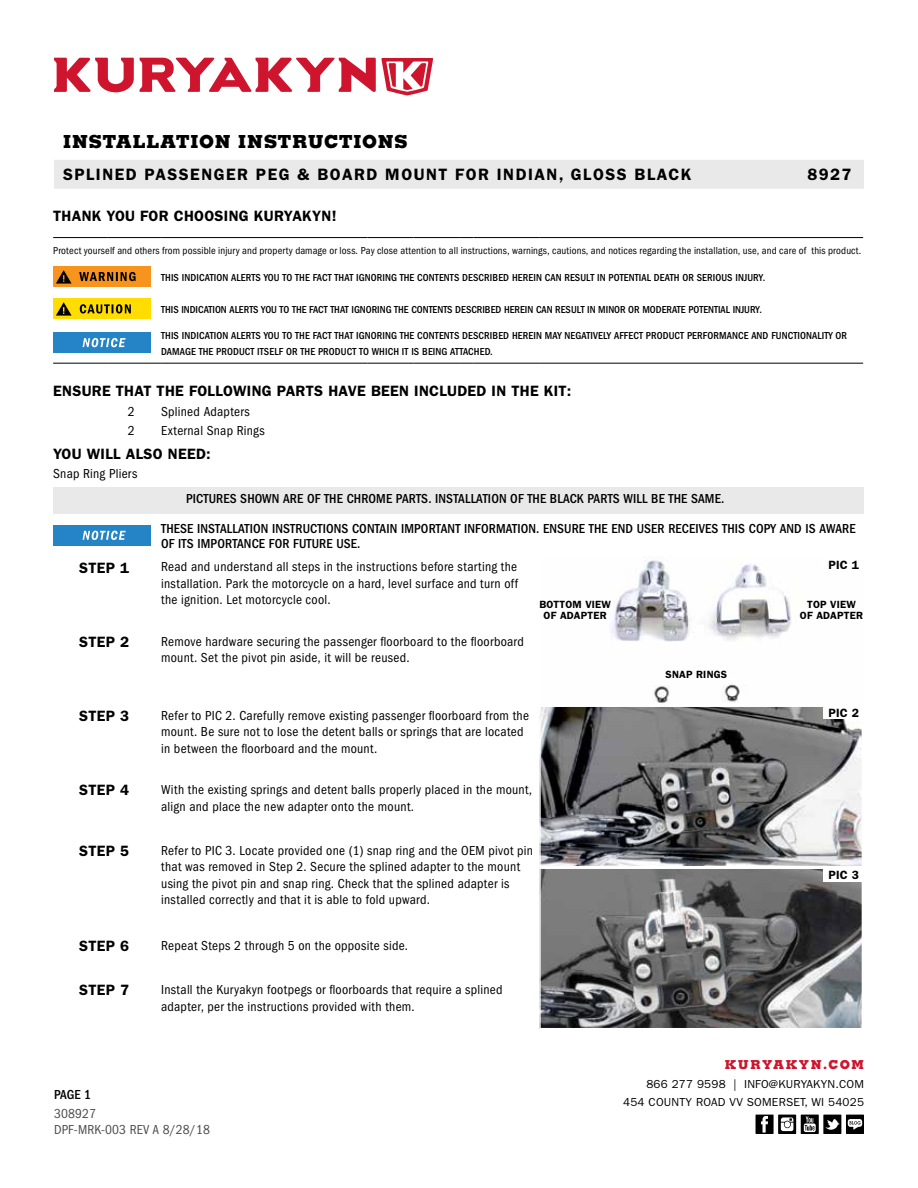
<style>
.page{position:relative;width:918px;height:1188px;background:#fff}
.page>*{position:absolute;margin:0;border:0;box-sizing:border-box;transform-origin:0 0}
.t1{font:800 18px "Memphis";letter-spacing:.04em;color:#000}
.t2{font:600 16.5px "Franklin Gothic";letter-spacing:.09em;color:#000}
.t3{font:600 15px "Franklin Gothic";letter-spacing:.02em;color:#000}
.t4{font:condensed 13.5px/16.5px "Franklin Gothic";letter-spacing:.02em;color:#000}
.t5{font:500 condensed 13.5px/15.8px "Franklin Gothic";letter-spacing:.01em;color:#000}
.t6{font:condensed 13.5px/15.8px "Franklin Gothic";letter-spacing:.01em;color:#4d4d4f}
.t7{font:800 12.3px "Memphis";letter-spacing:.12em;color:#ce152d}
.t8{font:600 12px "Franklin Gothic";letter-spacing:.02em;color:#000}
.t9{font:11.7px/18px "Franklin Gothic";letter-spacing:.02em;color:#000;text-align:right}
.t10{font:500 condensed 10.5px/15.8px "Franklin Gothic";letter-spacing:.01em;color:#000}
.t11{font:condensed 10.5px "Franklin Gothic";letter-spacing:.015em;color:#000}
.t12{font:600 10.5px/10.5px "Franklin Gothic";letter-spacing:.02em;color:#000;text-align:center}
</style>
<div class="page">
<svg style="left:54px;top:58px;width:379px;height:38px"></svg>
<div style="left:54px;top:160px;width:810px;height:29px;background:#e9e9ea"></div>
<div style="left:846px;top:1115px;width:18px;height:19px;background:#000"></div>
<svg style="left:848px;top:1119px;width:14px;height:11px"></svg>
<svg style="left:778px;top:1115px;width:18px;height:19px"></svg>
<svg style="left:781px;top:1117px;width:12px;height:14px"></svg>
<div style="left:756px;top:1115px;width:18px;height:19px;background:#000"></div>
<svg style="left:761px;top:1116px;width:7px;height:17px"></svg>
<svg style="left:801px;top:1115px;width:18px;height:19px"></svg>
<svg style="left:804px;top:1117px;width:12px;height:15px"></svg>
<div style="left:823px;top:1115px;width:18px;height:19px;background:#000"></div>
<svg style="left:825px;top:1119px;width:15px;height:11px"></svg>
<hr style="left:53px;top:237px;width:54px;height:1px;background:#000">
<hr style="left:107px;top:237px;width:54px;height:1px;background:#000">
<hr style="left:161px;top:237px;width:207px;height:1px;background:#000">
<hr style="left:368px;top:237px;width:45px;height:1px;background:#000">
<hr style="left:413px;top:237px;width:46px;height:1px;background:#000">
<svg style="left:459px;top:237px;width:14px;height:1px"></svg>
<hr style="left:473px;top:237px;width:66px;height:1px;background:#000">
<hr style="left:539px;top:237px;width:324px;height:1px;background:#000">
<hr style="left:53px;top:363px;width:54px;height:1px;background:#000">
<hr style="left:107px;top:363px;width:54px;height:1px;background:#000">
<hr style="left:161px;top:363px;width:207px;height:1px;background:#000">
<hr style="left:368px;top:363px;width:45px;height:1px;background:#000">
<hr style="left:413px;top:363px;width:46px;height:1px;background:#000">
<svg style="left:459px;top:363px;width:14px;height:1px"></svg>
<hr style="left:473px;top:363px;width:66px;height:1px;background:#000">
<hr style="left:539px;top:363px;width:324px;height:1px;background:#000">
<div style="left:53px;top:267px;width:97px;height:20px;background:#f7941e"></div>
<svg style="left:79px;top:272px;width:57px;height:9px"></svg>
<svg style="left:56px;top:270px;width:16px;height:14px"></svg>
<div style="left:53px;top:299px;width:97px;height:20px;background:#fd0"></div>
<svg style="left:56px;top:302px;width:16px;height:14px"></svg>
<svg style="left:80px;top:304px;width:51px;height:10px"></svg>
<div style="left:53px;top:333px;width:97px;height:20px;background:#2484c6"></div>
<svg style="left:83px;top:338px;width:43px;height:9px"></svg>
<div style="left:53px;top:525px;width:97px;height:20px;background:#2484c6"></div>
<svg style="left:83px;top:531px;width:43px;height:9px"></svg>
<img style="left:542px;top:557px;width:318px;height:469px">
<div style="left:539px;top:705px;width:324px;height:162px;border:2px solid #fff"></div>
<div style="left:539px;top:867px;width:324px;height:162px;border:2px solid #fff"></div>
<div style="left:824px;top:557px;width:40px;height:14px;background:#fff"></div>
<div style="left:824px;top:706px;width:40px;height:13px;background:#fff"></div>
<div style="left:824px;top:868px;width:40px;height:14px;background:#fff"></div>
<div style="left:53px;top:487px;width:810px;height:27px;background:#e9e9ea"></div>
<h1 class="t1" style="left:63px;top:130px;width:346px">INSTALLATION INSTRUCTIONS</h1>
<p class="t2" style="left:63px;top:165px;width:630px">SPLINED PASSENGER PEG &amp; BOARD MOUNT FOR INDIAN, GLOSS BLACK</p>
<p class="t2" style="left:807px;top:165px;width:46px">8927</p>
<p class="t3" style="left:53px;top:207px;width:285px">THANK YOU FOR CHOOSING KURYAKYN!</p>
<p class="t11" style="left:53px;top:245px;width:810px">Protect yourself and others from possible injury and property damage or loss. Pay close attention to all instructions, warnings, cautions, and notices regarding the installation, use, and care of this product.</p>
<p class="t10" style="left:161px;top:270px;width:606px">THIS INDICATION ALERTS YOU TO THE FACT THAT IGNORING THE CONTENTS DESCRIBED HEREIN CAN RESULT IN POTENTIAL DEATH OR SERIOUS INJURY.</p>
<p class="t10" style="left:161px;top:302px;width:602px">THIS INDICATION ALERTS YOU TO THE FACT THAT IGNORING THE CONTENTS DESCRIBED HEREIN CAN RESULT IN MINOR OR MODERATE POTENTIAL INJURY.</p>
<p class="t10" style="left:161px;top:328px;width:687px">THIS INDICATION ALERTS YOU TO THE FACT THAT IGNORING THE CONTENTS DESCRIBED HEREIN MAY NEGATIVELY AFFECT PRODUCT PERFORMANCE AND FUNCTIONALITY OR<br>DAMAGE THE PRODUCT ITSELF OR THE PRODUCT TO WHICH IT IS BEING ATTACHED.</p>
<p class="t3" style="left:53px;top:382px;width:520px">ENSURE THAT THE FOLLOWING PARTS HAVE BEEN INCLUDED IN THE KIT:</p>
<p class="t4" style="left:128px;top:404px;width:8px">2</p>
<p class="t4" style="left:161px;top:404px;width:90px">Splined Adapters</p>
<p class="t4" style="left:128px;top:423px;width:8px">2</p>
<p class="t4" style="left:161px;top:423px;width:105px">External Snap Rings</p>
<p class="t3" style="left:53px;top:445px;width:159px">YOU WILL ALSO NEED:</p>
<p class="t4" style="left:53px;top:466px;width:86px">Snap Ring Pliers</p>
<p class="t5" style="left:186px;top:491px;width:540px">PICTURES SHOWN ARE OF THE CHROME PARTS. INSTALLATION OF THE BLACK PARTS WILL BE THE SAME.</p>
<p class="t5" style="left:161px;top:520px;width:696px">THESE INSTALLATION INSTRUCTIONS CONTAIN IMPORTANT INFORMATION. ENSURE THE END USER RECEIVES THIS COPY AND IS AWARE<br>OF ITS IMPORTANCE FOR FUTURE USE.</p>
<p class="t3" style="left:79px;top:559px;width:52px">STEP 1</p>
<p class="t4" style="left:161px;top:559px;width:358px;text-align:justify">Read and understand all steps in the instructions before starting the installation. Park the motorcycle on a hard, level surface and turn off the ignition. Let motorcycle cool.</p>
<p class="t3" style="left:79px;top:633px;width:52px">STEP 2</p>
<p class="t4" style="left:161px;top:633px;width:364px">Remove hardware securing the passenger floorboard to the floorboard mount. Set the pivot pin aside, it will be reused.</p>
<p class="t8" style="left:828px;top:557px;width:32px">PIC 1</p>
<p class="t12" style="left:539px;top:600px;width:73px">BOTTOM VIEW<br>OF ADAPTER</p>
<p class="t12" style="left:800px;top:600px;width:65px">TOP VIEW<br>OF ADAPTER</p>
<p class="t12" style="left:666px;top:669px;width:63px">SNAP RINGS</p>
<p class="t3" style="left:79px;top:707px;width:52px">STEP 3</p>
<p class="t4" style="left:161px;top:707px;width:369px">Refer to PIC 2. Carefully remove existing passenger floorboard from the mount. Be sure not to lose the detent balls or springs that are located in between the floorboard and the mount.</p>
<p class="t3" style="left:79px;top:781px;width:52px">STEP 4</p>
<p class="t4" style="left:161px;top:782px;width:372px">With the existing springs and detent balls properly placed in the mount, align and place the new adapter onto the mount.</p>
<p class="t3" style="left:79px;top:842px;width:52px">STEP 5</p>
<p class="t4" style="left:161px;top:842px;width:373px">Refer to PIC 3. Locate provided one (1) snap ring and the OEM pivot pin that was removed in Step 2. Secure the splined adapter to the mount using the pivot pin and snap ring. Check that the splined adapter is installed correctly and that it is able to fold upward.</p>
<p class="t3" style="left:79px;top:937px;width:52px">STEP 6</p>
<p class="t4" style="left:161px;top:937px;width:248px">Repeat Steps 2 through 5 on the opposite side.</p>
<p class="t3" style="left:79px;top:981px;width:52px">STEP 7</p>
<p class="t4" style="left:161px;top:981px;width:343px">Install the Kuryakyn footpegs or floorboards that require a splined adapter, per the instructions provided with them.</p>
<p class="t5" style="left:54px;top:1087px;width:39px">PAGE 1</p>
<p class="t6" style="left:54px;top:1106px;width:157px">308927<br>DPF-MRK-003 REV A 8/28/18</p>
<p class="t8" style="left:828px;top:706px;width:32px">PIC 2</p>
<p class="t8" style="left:828px;top:868px;width:32px">PIC 3</p>
<p class="t7" style="left:725px;top:1057px;width:141px">KURYAKYN.COM</p>
<p class="t9" style="left:623px;top:1076px;width:242px">866 277 9598 | INFO@KURYAKYN.COM<br>454 COUNTY ROAD VV SOMERSET, WI 54025</p>
</div>
